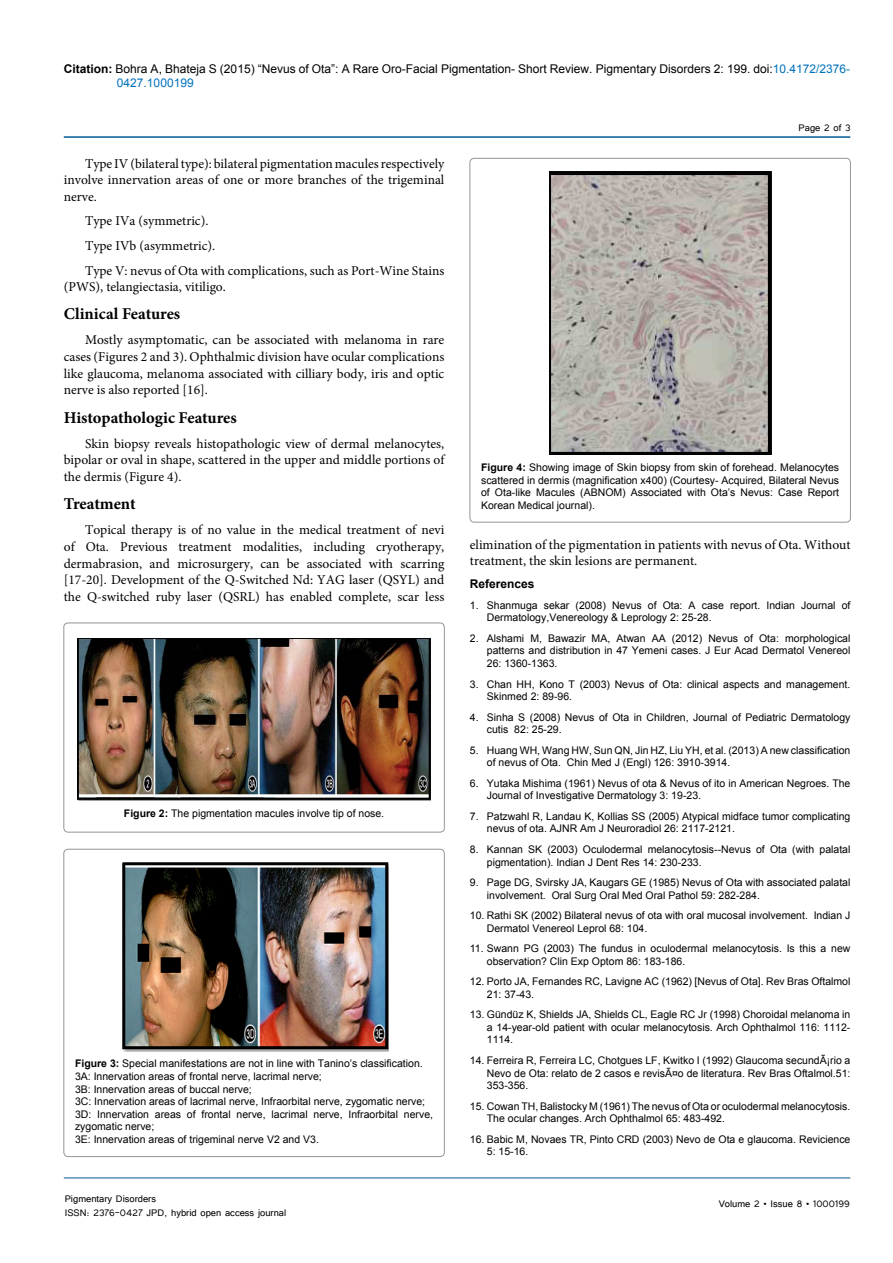
<style>
.page{position:relative;width:893px;height:1263px;background:#fff}
.page>*{position:absolute;margin:0;border:0;box-sizing:border-box;transform-origin:0 0}
.t1{font:700 16.5px "Minion Pro";color:#000}
.t2{font:13.5px/16.6px "Minion Pro";color:#000;text-align:justify}
.t3{font:12px/14.4px "Arial";color:#000}
.t4{font:12px/14.4px "Tunga";color:#000}
.t5{font:700 12px "Arial";color:#000}
.t6{font:10.5px/12.6px "Arial";color:#000}
.s1{font-weight:700}
.s2{color:#0072bc}
</style>
<div class="page">
<hr style="left:64px;top:1178px;width:786px;height:1px;background:#005a96">
<hr style="left:64px;top:136px;width:786px;height:2px;background:#005a96">
<div style="left:64px;top:623px;width:380px;height:209px;border:1px solid #939598;border-radius:4px"></div>
<img style="left:78px;top:638px;width:352px;height:163px">
<div style="left:64px;top:849px;width:380px;height:307px;border:1px solid #939598;border-radius:4px"></div>
<img style="left:122px;top:863px;width:266px;height:188px">
<div style="left:470px;top:158px;width:380px;height:364px;border:1px solid #939598;border-radius:4px"></div>
<img style="left:549px;top:172px;width:222px;height:283px">
<p class="t3" style="left:117px;top:61px;width:735px;text-indent:-53px"><span class="s1">Citation:</span> Bohra A, Bhateja S (2015) “Nevus of Ota”: A Rare Oro-Facial Pigmentation- Short Review. Pigmentary Disorders 2: 199. doi:<span class="s2">10.4172/2376-<br>0427.1000199</span></p>
<p class="t4" style="left:799px;top:119px;width:53px">Page 2 of 3</p>
<p class="t2" style="left:64px;top:156px;width:382px;line-height:16.2px;text-indent:21px">Type IV (bilateral type): bilateral pigmentation macules respectively involve innervation areas of one or more branches of the trigeminal nerve.</p>
<p class="t2" style="left:85px;top:209px;width:361px;line-height:24.8px;text-align:left">Type IVa (symmetric).<br>Type IVb (asymmetric).<br>Type V: nevus of Ota with complications, such as Port-Wine Stains</p>
<p class="t2" style="left:64px;top:278px;width:164px">(PWS), telangiectasia, vitiligo.</p>
<h1 class="t1" style="left:64px;top:302px;width:118px">Clinical Features</h1>
<p class="t2" style="left:64px;top:332px;width:382px;text-indent:21px">Mostly asymptomatic, can be associated with melanoma in rare cases (Figures 2 and 3). Ophthalmic division have ocular complications like glaucoma, melanoma associated with cilliary body, iris and optic nerve is also reported [16].</p>
<h1 class="t1" style="left:64px;top:406px;width:174px">Histopathologic Features</h1>
<p class="t2" style="left:64px;top:435px;width:382px;text-indent:21px">Skin biopsy reveals histopathologic view of dermal melanocytes, bipolar or oval in shape, scattered in the upper and middle portions of the dermis (Figure 4).</p>
<h1 class="t1" style="left:64px;top:492px;width:73px">Treatment</h1>
<p class="t2" style="left:64px;top:522px;width:382px;text-indent:21px">Topical therapy is of no value in the medical treatment of nevi of Ota. Previous treatment modalities, including cryotherapy, dermabrasion, and microsurgery, can be associated with scarring [17-20]. Development of the Q-Switched Nd: YAG laser (QSYL) and the Q-switched ruby laser (QSRL) has enabled complete, scar less</p>
<p class="t6" style="left:124px;top:807px;width:262px"><span class="s1">Figure 2:</span> The pigmentation macules involve tip of nose.</p>
<p class="t6" style="left:75px;top:1057px;width:360px"><span class="s1">Figure 3:</span> Special manifestations are not in line with Tanino’s classification.<br>3A: Innervation areas of frontal nerve, lacrimal nerve;<br>3B: Innervation areas of buccal nerve;<br>3C: Innervation areas of lacrimal nerve, Infraorbital nerve, zygomatic nerve; 3D: Innervation areas of frontal nerve, lacrimal nerve, Infraorbital nerve, zygomatic nerve;<br>3E: Innervation areas of trigeminal nerve V2 and V3.</p>
<p class="t4" style="left:65px;top:1190px;width:223px">Pigmentary Disorders<br>ISSN: 2376-0427 JPD, hybrid open access journal</p>
<p class="t6" style="left:481px;top:461px;width:360px;text-align:justify"><span class="s1">Figure 4:</span> Showing image of Skin biopsy from skin of forehead. Melanocytes scattered in dermis (magnification x400) (Courtesy- Acquired, Bilateral Nevus of Ota-like Macules (ABNOM) Associated with Ota’s Nevus: Case Report Korean Medical journal).</p>
<p class="t2" style="left:470px;top:537px;width:382px;line-height:16.2px">elimination of the pigmentation in patients with nevus of Ota. Without treatment, the skin lesions are permanent.</p>
<p class="t5" style="left:470px;top:576px;width:66px">References</p>
<p class="t6" style="left:487px;top:599px;width:365px;text-indent:-17px">1. Shanmuga sekar (2008) Nevus of Ota: A case report. Indian Journal of<br>Dermatology,Venereology &amp; Leprology 2: 25-28.</p>
<p class="t6" style="left:487px;top:632px;width:365px;text-align:justify;text-indent:-17px">2. Alshami M, Bawazir MA, Atwan AA (2012) Nevus of Ota: morphological patterns and distribution in 47 Yemeni cases. J Eur Acad Dermatol Venereol 26: 1360-1363.</p>
<p class="t6" style="left:487px;top:678px;width:365px;text-indent:-17px">3. Chan HH, Kono T (2003) Nevus of Ota: clinical aspects and management.<br>Skinmed 2: 89-96.</p>
<p class="t6" style="left:487px;top:711px;width:365px;text-indent:-17px">4. Sinha S (2008) Nevus of Ota in Children, Journal of Pediatric Dermatology cutis 82: 25-29.</p>
<p class="t6" style="left:487px;top:744px;width:365px;text-indent:-17px">5. Huang WH, Wang HW, Sun QN, Jin HZ, Liu YH, et al. (2013) A new classification of nevus of Ota. Chin Med J (Engl) 126: 3910-3914.</p>
<p class="t6" style="left:487px;top:777px;width:365px;text-indent:-17px">6. Yutaka Mishima (1961) Nevus of ota &amp; Nevus of ito in American Negroes. The<br>Journal of Investigative Dermatology 3: 19-23.</p>
<p class="t6" style="left:487px;top:810px;width:365px;text-indent:-17px">7. Patzwahl R, Landau K, Kollias SS (2005) Atypical midface tumor complicating nevus of ota. AJNR Am J Neuroradiol 26: 2117-2121.</p>
<p class="t6" style="left:487px;top:843px;width:365px;text-indent:-17px">8. Kannan SK (2003) Oculodermal melanocytosis--Nevus of Ota (with palatal pigmentation). Indian J Dent Res 14: 230-233.</p>
<p class="t6" style="left:487px;top:876px;width:365px;text-indent:-17px">9. Page DG, Svirsky JA, Kaugars GE (1985) Nevus of Ota with associated palatal involvement. Oral Surg Oral Med Oral Pathol 59: 282-284.</p>
<p class="t6" style="left:487px;top:909px;width:365px;text-indent:-17px">10. Rathi SK (2002) Bilateral nevus of ota with oral mucosal involvement. Indian J<br>Dermatol Venereol Leprol 68: 104.</p>
<p class="t6" style="left:487px;top:942px;width:365px;text-indent:-17px">11. Swann PG (2003) The fundus in oculodermal melanocytosis. Is this a new observation? Clin Exp Optom 86: 183-186.</p>
<p class="t6" style="left:487px;top:975px;width:365px;text-indent:-17px">12. Porto JA, Fernandes RC, Lavigne AC (1962) [Nevus of Ota]. Rev Bras Oftalmol<br>21: 37-43.</p>
<p class="t6" style="left:487px;top:1008px;width:365px;text-align:justify;text-indent:-17px">13. Gündüz K, Shields JA, Shields CL, Eagle RC Jr (1998) Choroidal melanoma in a 14-year-old patient with ocular melanocytosis. Arch Ophthalmol 116: 1112- 1114.</p>
<p class="t6" style="left:487px;top:1054px;width:365px;text-align:justify;text-indent:-17px">14. Ferreira R, Ferreira LC, Chotgues LF, Kwitko I (1992) Glaucoma secundÃ¡rio a Nevo de Ota: relato de 2 casos e revisÃ¤o de literatura. Rev Bras Oftalmol.51:<br>353-356.</p>
<p class="t6" style="left:487px;top:1100px;width:365px;text-indent:-17px">15. Cowan TH, Balistocky M (1961) The nevus of Ota or oculodermal melanocytosis.<br>The ocular changes. Arch Ophthalmol 65: 483-492.</p>
<p class="t6" style="left:487px;top:1133px;width:365px;text-indent:-17px">16. Babic M, Novaes TR, Pinto CRD (2003) Nevo de Ota e glaucoma. Revicience<br>5: 15-16.</p>
<p class="t4" style="left:719px;top:1196px;width:133px">Volume 2 • Issue 8 • 1000199</p>
</div>
